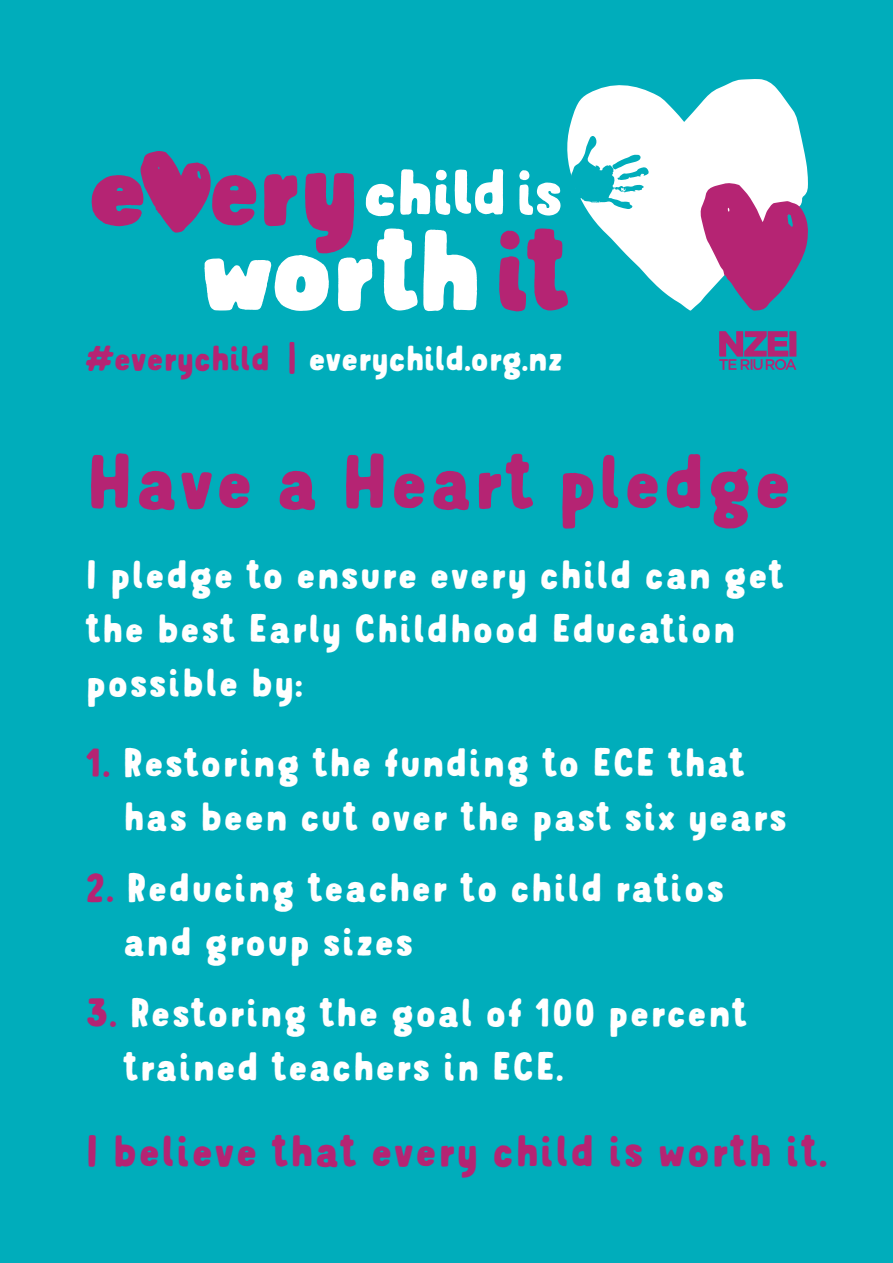
<style>
.page{position:relative;width:893px;height:1263px;background:#00adbb}
.page>*{position:absolute;margin:0;border:0;box-sizing:border-box;transform-origin:0 0}
.t1{font:112.8px "Mr Dodo Bold Rounded";letter-spacing:-.06em;color:#fff}
.t2{font:75.15px "Mr Dodo Medium Rounded";color:#b52473}
.t3{font:63px "Mr Dodo Bold Rounded";color:#fff}
.t4{font:43.2px "Mr Dodo Medium Rounded";letter-spacing:.01em;color:#b52473}
.t5{font:39px/54px "Mr Dodo Medium Rounded";letter-spacing:.01em;color:#fff}
.t6{font:34.5px "Mr Dodo Medium Rounded";letter-spacing:-.03em;color:#fff}
.s1{font-size:109.5px;color:#b52473}
.s2{font-family:"Mr Dodo Medium Rounded";font-size:109.5px;color:#b52473}
.s3{font-family:"Mr Dodo Medium Rounded"}
.s4{color:#b52473}
</style>
<div class="page">
<svg style="left:567px;top:79px;width:241px;height:232px;fill:#fff"></svg>
<svg style="left:140px;top:151px;width:71px;height:82px"></svg>
<svg style="left:700px;top:182px;width:108px;height:129px"></svg>
<svg style="left:571px;top:132px;width:79px;height:77px"></svg>
<svg style="left:719px;top:331px;width:77px;height:39px"></svg>
<h3 class="t3" style="left:85px;top:151px;width:481px"><span class="s1">e</span> <span class="s2">e</span><span class="s1">ry</span>chil<span class="s3">d is</span></h3>
<h1 class="t1" style="left:199px;top:197px;width:374px">worth<span class="s4">it</span></h1>
<p class="t6" style="left:85px;top:337px;width:480px"><span class="s4">#everychild |</span> everychild.org.nz</p>
<h2 class="t2" style="left:85px;top:435px;width:709px">Have a Heart pledge</h2>
<p class="t5" style="left:85px;top:548px;width:701px">I pledge to ensure every child can get the best Early Childhood Education possible by:</p>
<p class="t5" style="left:123px;top:735px;width:666px;text-indent:-38px"><span class="s4">1.</span> Restoring the funding to ECE that has been cut over the past six years</p>
<p class="t5" style="left:123px;top:860px;width:604px;text-indent:-38px"><span class="s4">2.</span> Reducing teacher to child ratios and group sizes</p>
<p class="t5" style="left:123px;top:985px;width:626px;text-indent:-38px"><span class="s4">3.</span> Restoring the goal of 100 percent trained teachers in ECE.</p>
<p class="t4" style="left:85px;top:1123px;width:744px">I believe that every child is worth it.</p>
</div>
